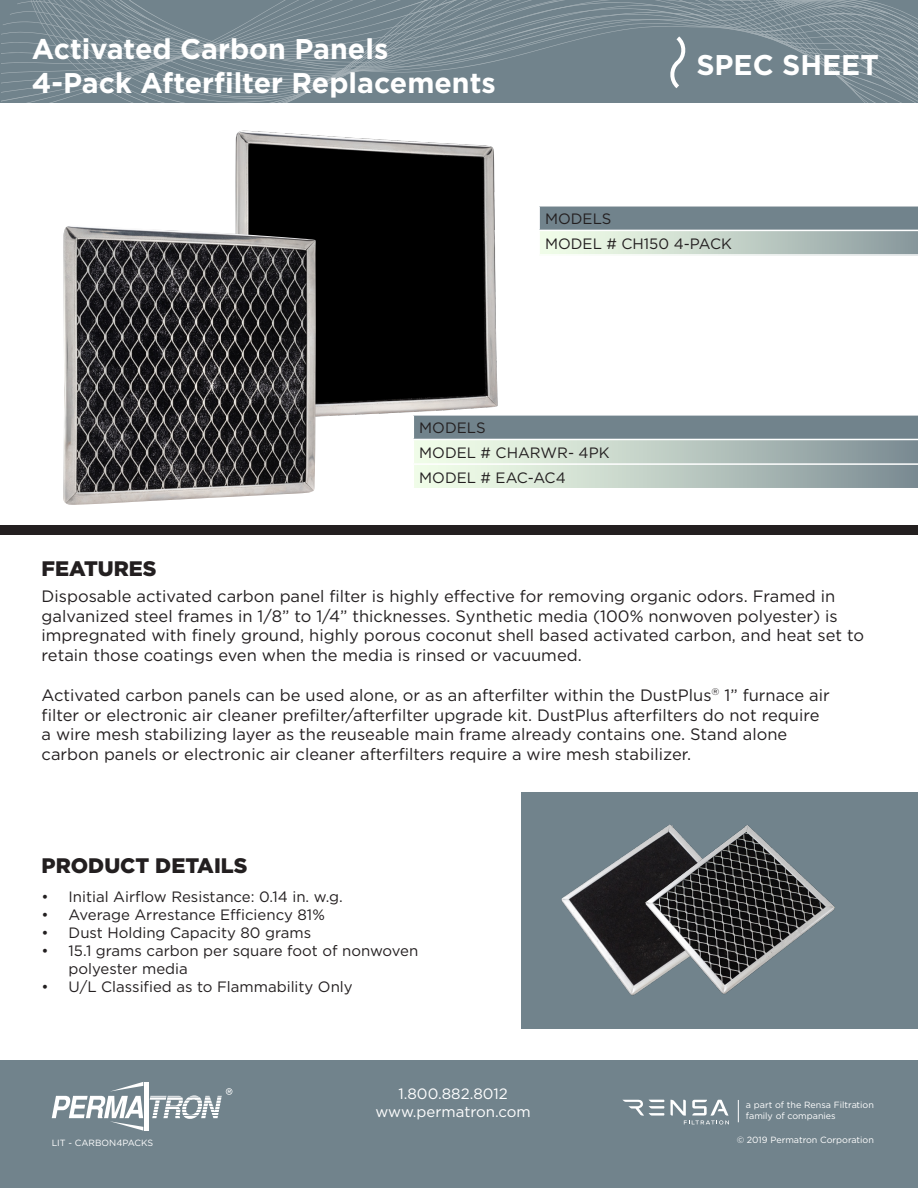
<style>
.page{position:relative;width:918px;height:1188px;background:#fff}
.page>*{position:absolute;margin:0;border:0;box-sizing:border-box;transform-origin:0 0}
.t1{font:700 28.5px "Gotham HTF";color:#fff}
.t2{font:900 21px "Gotham HTF";color:#231f20}
.t3{font:16.5px/19.8px "Gotham HTF";color:#231f20}
.t4{font:15px/18px "Gotham HTF";color:#231f20}
.t5{font:15px "Gotham HTF";color:#fff}
.t6{font:9px/10.8px "Gotham HTF";color:#fff}
</style>
<div class="page">
<img style="left:235px;top:130px;width:263px;height:287px">
<div style="left:0;top:1060px;width:918px;height:128px;background:#71838c"></div>
<div style="left:522px;top:792px;width:396px;height:236px;background:#71838c"></div>
<svg style="left:52px;top:1082px;width:91px;height:49px"></svg>
<div style="left:144px;top:1082px;width:5px;height:49px;background:#fff"></div>
<svg style="left:150px;top:1088px;width:82px;height:31px"></svg>
<svg style="left:623px;top:1100px;width:41px;height:16px"></svg>
<svg style="left:671px;top:1100px;width:58px;height:25px"></svg>
<svg style="left:738px;top:1100px;width:1px;height:22px"></svg>
<svg style="left:1px;top:0;width:917px;height:103px;background:#788991"></svg>
<svg style="left:665px;top:32px;width:20px;height:60px"></svg>
<div style="left:539px;top:206px;width:379px;height:24px;background:#71838c"></div>
<div style="left:539px;top:230px;width:379px;height:25px;background:linear-gradient(to right,#f9ffef,#8c9c9f)"></div>
<hr style="left:538px;top:205px;width:380px;height:2px;background:#fff">
<hr style="left:538px;top:207px;width:2px;height:23px;background:#fff">
<hr style="left:538px;top:230px;width:380px;height:1px;background:#fff">
<hr style="left:538px;top:231px;width:2px;height:23px;background:#fff">
<hr style="left:538px;top:254px;width:380px;height:2px;background:#fff">
<hr style="left:413px;top:414px;width:505px;height:2px;background:#fff">
<svg style="left:413px;top:416px;width:505px;height:72px;background:#a7b6b3"></svg>
<div style="left:0;top:526px;width:918px;height:9px;background:#231f20"></div>
<img style="left:63px;top:225px;width:253px;height:280px">
<img style="left:561px;top:856px;width:63px;height:129px">
<img style="left:624px;top:824px;width:211px;height:172px">
<p class="t1" style="left:32px;top:32px;width:358px">Activated Carbon Panels</p>
<p class="t1" style="left:32px;top:66px;width:465px">4-Pack Afterfilter Replacements</p>
<p class="t1" style="left:696px;top:49px;width:184px">SPEC SHEET</p>
<p class="t4" style="left:545px;top:210px;width:68px">MODELS</p>
<p class="t4" style="left:545px;top:235px;width:188px">MODEL # CH150 4-PACK</p>
<p class="t4" style="left:419px;top:419px;width:68px">MODELS</p>
<p class="t4" style="left:419px;top:444px;width:192px">MODEL # CHARWR- 4PK</p>
<p class="t4" style="left:419px;top:468px;width:148px">MODEL # EAC-AC4</p>
<p class="t2" style="left:42px;top:557px;width:116px">FEATURES</p>
<p class="t3" style="left:42px;top:586px;width:795px">Disposable activated carbon panel filter is highly effective for removing organic odors. Framed in</p>
<p class="t3" style="left:42px;top:606px;width:824px">galvanized steel frames in 1/8” to 1/4” thicknesses. Synthetic media (100% nonwoven polyester) is impregnated with finely ground, highly porous coconut shell based activated carbon, and heat set to retain those coatings even when the media is rinsed or vacuumed.</p>
<p class="t3" style="left:42px;top:685px;width:790px">Activated carbon panels can be used alone, or as an afterfilter within the DustPlus<sup>®</sup> 1” furnace air</p>
<p class="t3" style="left:42px;top:705px;width:779px">filter or electronic air cleaner prefilter/afterfilter upgrade kit. DustPlus afterfilters do not require</p>
<p class="t3" style="left:42px;top:725px;width:747px">a wire mesh stabilizing layer as the reuseable main frame already contains one. Stand alone</p>
<p class="t3" style="left:42px;top:744px;width:651px">carbon panels or electronic air cleaner afterfilters require a wire mesh stabilizer.</p>
<p class="t2" style="left:42px;top:854px;width:207px">PRODUCT DETAILS</p>
<p class="t4" style="left:42px;top:887px;width:303px">• Initial Airflow Resistance: 0.14 in. w.g.</p>
<p class="t4" style="left:42px;top:905px;width:285px">• Average Arrestance Efficiency 81%</p>
<p class="t4" style="left:42px;top:923px;width:271px">• Dust Holding Capacity 80 grams</p>
<p class="t4" style="left:69px;top:941px;width:351px;text-indent:-27px">• 15.1 grams carbon per square foot of nonwoven polyester media</p>
<p class="t4" style="left:42px;top:977px;width:313px">• U/L Classified as to Flammability Only</p>
<p class="t5" style="left:399px;top:1086px;width:111px">1.800.882.8012</p>
<p class="t5" style="left:376px;top:1104px;width:157px">www.permatron.com</p>
<p class="t6" style="left:746px;top:1100px;width:130px">a part of the Rensa Filtration family of companies</p>
<p class="t6" style="left:52px;top:1138px;width:103px">LIT - CARBON4PACKS</p>
<p class="t6" style="left:737px;top:1135px;width:139px">© 2019 Permatron Corporation</p>
</div>
